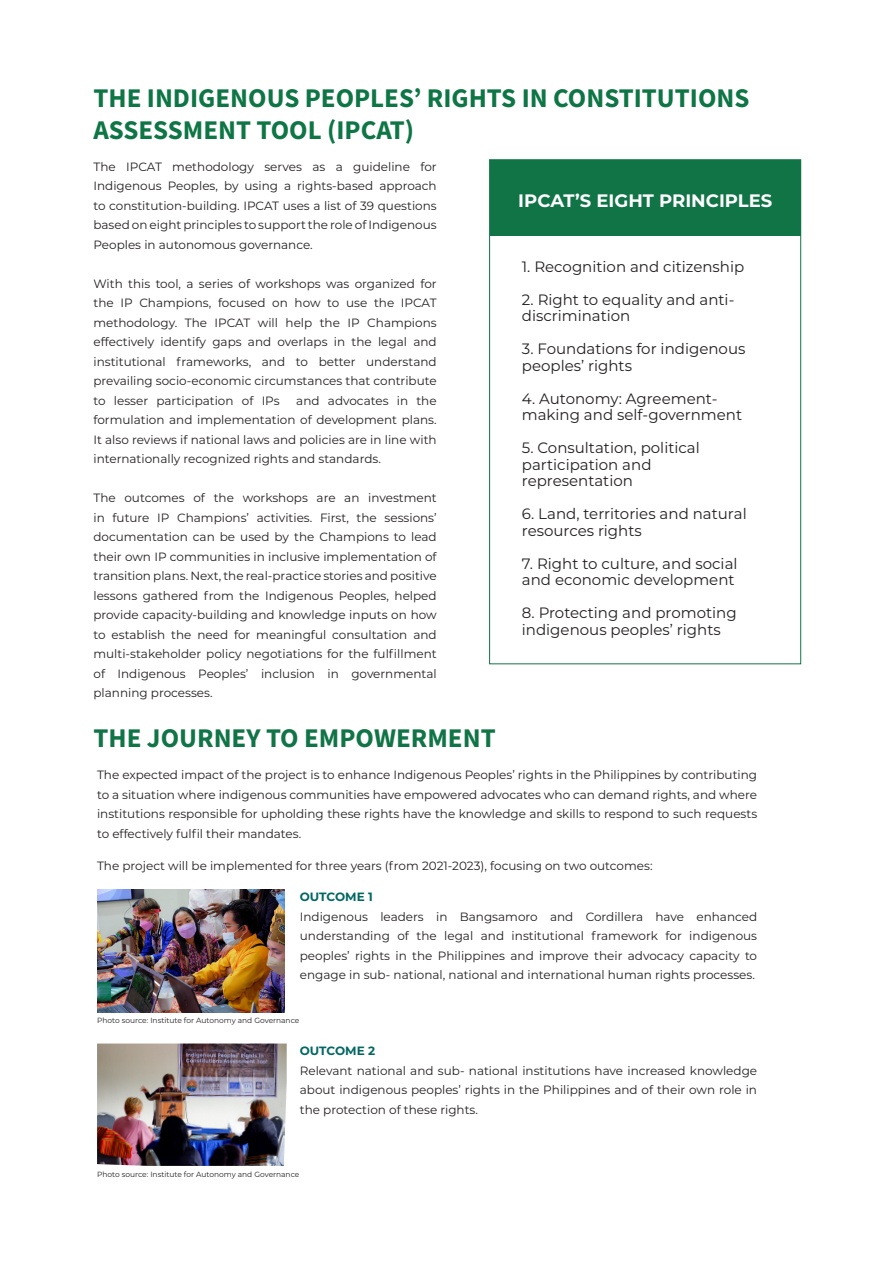
<style>
.page{position:relative;width:893px;height:1263px;background:#fff}
.page>*{position:absolute;margin:0;border:0;box-sizing:border-box;transform-origin:0 0}
.t1{font:700 27px/32.4px "Source Sans Pro";color:#0e7545}
.t2{font:700 27px "Source Sans Pro";color:#107446}
.t3{font:700 18px "Montserrat";color:#fff}
.t4{font:15px/16.5px "Montserrat";color:#231f20}
.t5{font:12px/19.5px "Montserrat";color:#231f20;text-align:justify}
.t6{font:700 12px "Montserrat";letter-spacing:-.005em;color:#006762}
.t7{font:7.5px "Montserrat";color:#231f20}
</style>
<div class="page">
<div style="left:490px;top:160px;width:310px;height:76px;background:#107446"></div>
<img style="left:97px;top:890px;width:188px;height:122px">
<img style="left:97px;top:1043px;width:190px;height:123px">
<p class="t1" style="left:93px;top:81px;width:657px">THE INDIGENOUS PEOPLES’ RIGHTS IN CONSTITUTIONS<br>ASSESSMENT TOOL (IPCAT)</p>
<p class="t5" style="left:93px;top:156px;width:345px">The IPCAT methodology serves as a guideline for Indigenous Peoples, by using a rights-based approach to constitution-building. IPCAT uses a list of 39 questions based on eight principles to support the role of Indigenous Peoples in autonomous governance.</p>
<p class="t5" style="left:93px;top:273px;width:345px">With this tool, a series of workshops was organized for the IP Champions, focused on how to use the IPCAT methodology. The IPCAT will help the IP Champions effectively identify gaps and overlaps in the legal and institutional frameworks, and to better understand prevailing socio-economic circumstances that contribute to lesser participation of IPs</p>
<p class="t3" style="left:518px;top:187px;width:256px">IPCAT’S EIGHT PRINCIPLES</p>
<p class="t4" style="left:522px;top:258px;width:224px">1. Recognition and citizenship</p>
<p class="t4" style="left:522px;top:291px;width:214px">2. Right to equality and anti&shy;discrimination</p>
<p class="t4" style="left:522px;top:340px;width:225px">3. Foundations for indigenous peoples’ rights</p>
<p class="t4" style="left:522px;top:390px;width:222px">4. Autonomy: Agreement&shy;making and self-government</p>
<p class="t4" style="left:522px;top:439px;width:179px">5. Consultation, political participation and representation</p>
<p class="t4" style="left:522px;top:505px;width:226px">6. Land, territories and natural resources rights</p>
<p class="t4" style="left:522px;top:555px;width:217px">7. Right to culture, and social and economic development</p>
<p class="t4" style="left:522px;top:604px;width:216px">8. Protecting and promoting indigenous peoples’ rights</p>
<p class="t5" style="left:93px;top:390px;width:345px;text-indent:203px">and advocates in the formulation and implementation of development plans.<br>It also reviews if national laws and policies are in line with internationally recognized rights and standards.</p>
<p class="t5" style="left:93px;top:488px;width:345px">The outcomes of the workshops are an investment in future IP Champions’ activities. First, the sessions’ documentation can be used by the Champions to lead their own IP communities in inclusive implementation of transition plans. Next, the real-practice stories and positive lessons gathered from the Indigenous Peoples, helped provide capacity-building and knowledge inputs on how to establish the need for meaningful consultation and multi-stakeholder policy negotiations for the fulfillment of Indigenous Peoples’ inclusion in governmental planning processes.</p>
<p class="t2" style="left:94px;top:720px;width:404px">THE JOURNEY TO EMPOWERMENT</p>
<p class="t5" style="left:97px;top:765px;width:662px">The expected impact of the project is to enhance Indigenous Peoples’ rights in the Philippines by contributing to a situation where indigenous communities have empowered advocates who can demand rights, and where institutions responsible for upholding these rights have the knowledge and skills to respond to such requests to effectively fulfil their mandates.</p>
<p class="t5" style="left:97px;top:855px;width:557px">The project will be implemented for three years (from 2021-2023), focusing on two outcomes:</p>
<p class="t6" style="left:300px;top:888px;width:75px">OUTCOME 1</p>
<p class="t5" style="left:300px;top:906px;width:459px">Indigenous leaders in Bangsamoro and Cordillera have enhanced understanding of the legal and institutional framework for indigenous peoples’ rights in the Philippines and improve their advocacy capacity to engage in sub- national, national and international human rights processes.</p>
<p class="t7" style="left:97px;top:1015px;width:204px">Photo source: Institute for Autonomy and Governance</p>
<p class="t6" style="left:300px;top:1042px;width:77px">OUTCOME 2</p>
<p class="t5" style="left:300px;top:1060px;width:459px">Relevant national and sub- national institutions have increased knowledge about indigenous peoples’ rights in the Philippines and of their own role in the protection of these rights.</p>
<p class="t7" style="left:97px;top:1169px;width:204px">Photo source: Institute for Autonomy and Governance</p>
</div>
